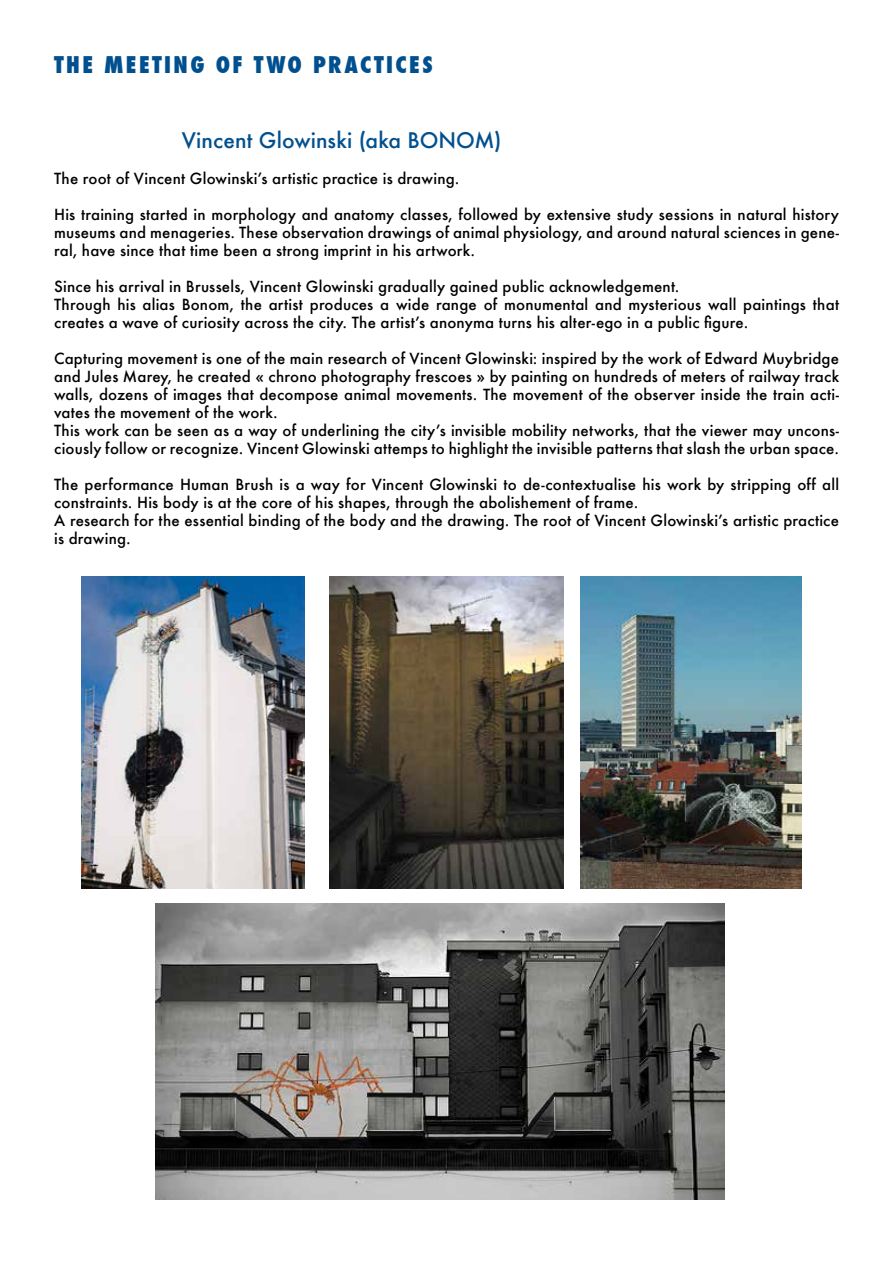
<style>
.page{position:relative;width:893px;height:1263px;background:#fff}
.page>*{position:absolute;margin:0;border:0;box-sizing:border-box;transform-origin:0 0}
.t1{font:800 condensed 22.5px "Futura";letter-spacing:.105em;color:#00508f}
.t2{font:500 21px "Futura";letter-spacing:.005em;color:#00508f}
.t3{font:500 15px/18px "Futura";letter-spacing:.015em;color:#000}
</style>
<div class="page">
<img style="left:330px;top:577px;width:234px;height:312px">
<img style="left:82px;top:577px;width:222px;height:312px">
<img style="left:581px;top:577px;width:221px;height:312px">
<img style="left:156px;top:904px;width:568px;height:295px">
<h1 class="t1" style="left:54px;top:49px;width:380px">THE MEETING OF TWO PRACTICES</h1>
<h2 class="t2" style="left:182px;top:126px;width:321px">Vincent Glowinski (aka BONOM)</h2>
<p class="t3" style="left:54px;top:169px;width:407px">The root of Vincent Glowinski’s artistic practice is drawing.</p>
<p class="t3" style="left:54px;top:205px;width:786px;text-align:justify">His training started in morphology and anatomy classes, followed by extensive study sessions in natural history museums and menageries. These observation drawings of animal physiology, and around natural sciences in gene&shy;ral, have since that time been a strong imprint in his artwork.</p>
<p class="t3" style="left:54px;top:277px;width:786px">Since his arrival in Brussels, Vincent Glowinski gradually gained public acknowledgement.<br>Through his alias Bonom, the artist produces a wide range of monumental and mysterious wall paintings that creates a wave of curiosity across the city. The artist’s anonyma turns his alter-ego in a public figure.</p>
<p class="t3" style="left:54px;top:349px;width:786px">Capturing movement is one of the main research of Vincent Glowinski: inspired by the work of Edward Muybridge and Jules Marey, he created « chrono photography frescoes » by painting on hundreds of meters of railway track walls, dozens of images that decompose animal movements. The movement of the observer inside the train acti&shy;vates the movement of the work.<br>This work can be seen as a way of underlining the city’s invisible mobility networks, that the viewer may uncons&shy;ciously follow or recognize. Vincent Glowinski attemps to highlight the invisible patterns that slash the urban space.</p>
<p class="t3" style="left:54px;top:475px;width:786px">The performance Human Brush is a way for Vincent Glowinski to de-contextualise his work by stripping off all constraints. His body is at the core of his shapes, through the abolishement of frame.<br>A research for the essential binding of the body and the drawing. The root of Vincent Glowinski’s artistic practice is drawing.</p>
</div>
